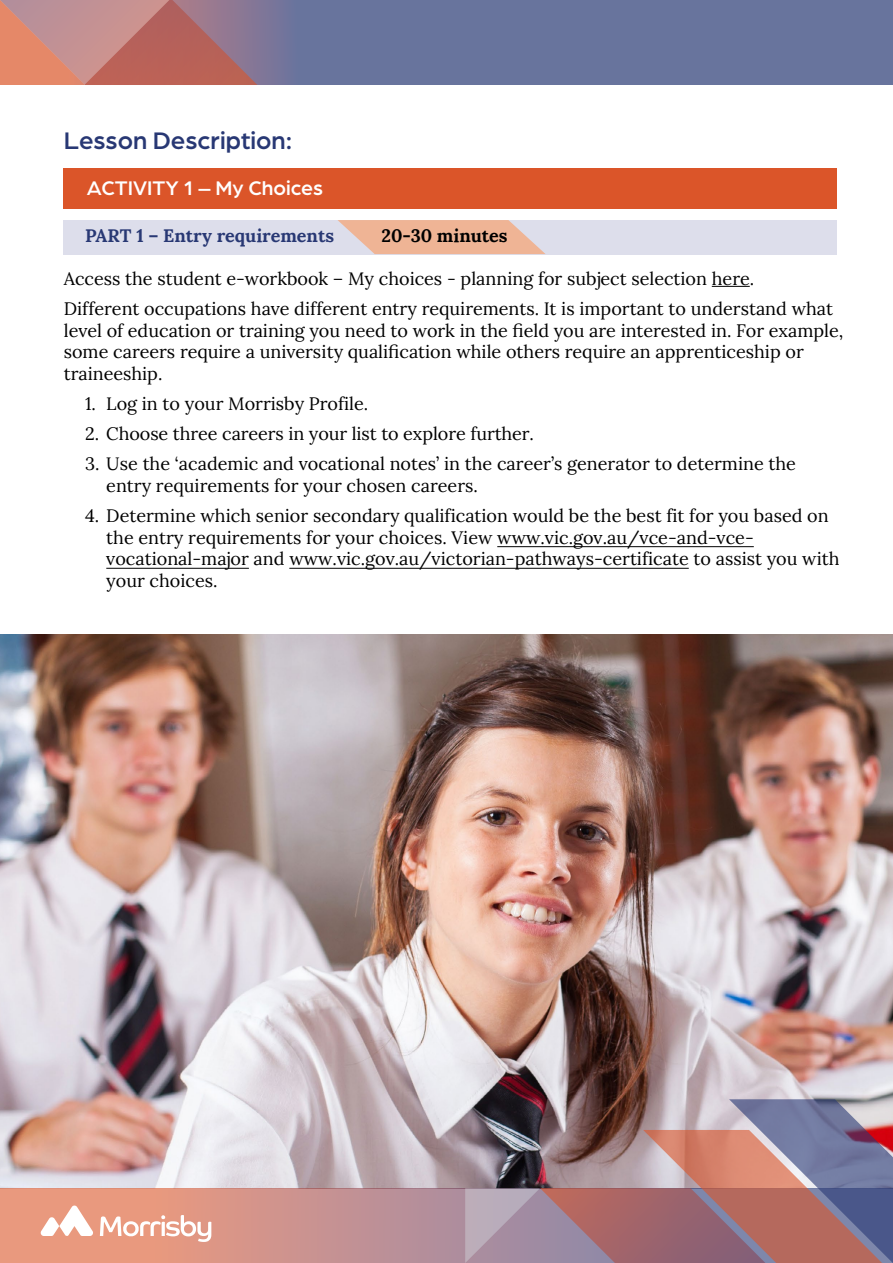
<style>
.page{position:relative;width:893px;height:1263px;background:#fff}
.page>*{position:absolute;margin:0;border:0;box-sizing:border-box;transform-origin:0 0}
.t1{font:500 25.5px "Arboria";color:#283874}
.t2{font:500 21px "Arboria";color:#fff}
.t3{font:18px/21.6px "Lora";color:#000}
.t4{font:700 18px "Lora";color:#283874}
.t5{font:700 18px "Lora";color:#000}
</style>
<div class="page">
<img style="left:0;top:634px;width:893px;height:554px">
<svg style="left:0;top:1188px;width:465px;height:75px;background:#d1938b"></svg>
<svg style="left:100px;top:1215px;width:111px;height:27px"></svg>
<svg style="left:40px;top:1205px;width:53px;height:31px"></svg>
<svg style="left:465px;top:1099px;width:428px;height:164px;background:#997882"></svg>
<div style="left:0;top:0;width:893px;height:85px;background:#68749d"></div>
<svg style="left:0;top:0;width:257px;height:85px;background:#bc7b77"></svg>
<div style="left:64px;top:168px;width:773px;height:40px;background:#db5529"></div>
<div style="left:64px;top:220px;width:773px;height:34px;background:#dddeeb"></div>
<svg style="left:338px;top:220px;width:207px;height:34px"></svg>
<hr style="left:712px;top:286px;width:38px;height:1px;background:#000">
<hr style="left:289px;top:568px;width:400px;height:1px;background:#000">
<hr style="left:106px;top:568px;width:143px;height:1px;background:#000">
<hr style="left:497px;top:546px;width:257px;height:1px;background:#000">
<h1 class="t1" style="left:64px;top:123px;width:230px">Lesson Description:</h1>
<p class="t2" style="left:87px;top:174px;width:238px">ACTIVITY 1 – My Choices</p>
<p class="t4" style="left:85px;top:220px;width:251px">PART 1 – Entry requirements</p>
<p class="t5" style="left:381px;top:220px;width:128px">20-30 minutes</p>
<p class="t3" style="left:64px;top:262px;width:771px;line-height:30.2px">Access the student e-workbook – My choices - planning for subject selection here.<br>Different occupations have different entry requirements. It is important to understand what</p>
<p class="t3" style="left:64px;top:318px;width:781px">level of education or training you need to work in the field you are interested in. For example, some careers require a university qualification while others require an apprenticeship or traineeship.</p>
<p class="t3" style="left:85px;top:392px;width:285px">1. Log in to your Morrisby Profile.</p>
<p class="t3" style="left:85px;top:422px;width:450px">2. Choose three careers in your list to explore further.</p>
<p class="t3" style="left:106px;top:452px;width:691px;text-indent:-21px">3. Use the ‘academic and vocational notes’ in the career’s generator to determine the entry requirements for your chosen careers.</p>
<p class="t3" style="left:106px;top:503px;width:735px;text-indent:-21px">4. Determine which senior secondary qualification would be the best fit for you based on the entry requirements for your choices. View www.vic.gov.au/vce-and-vce&shy;vocational-major and www.vic.gov.au/victorian-pathways-certificate to assist you with your choices.</p>
</div>
